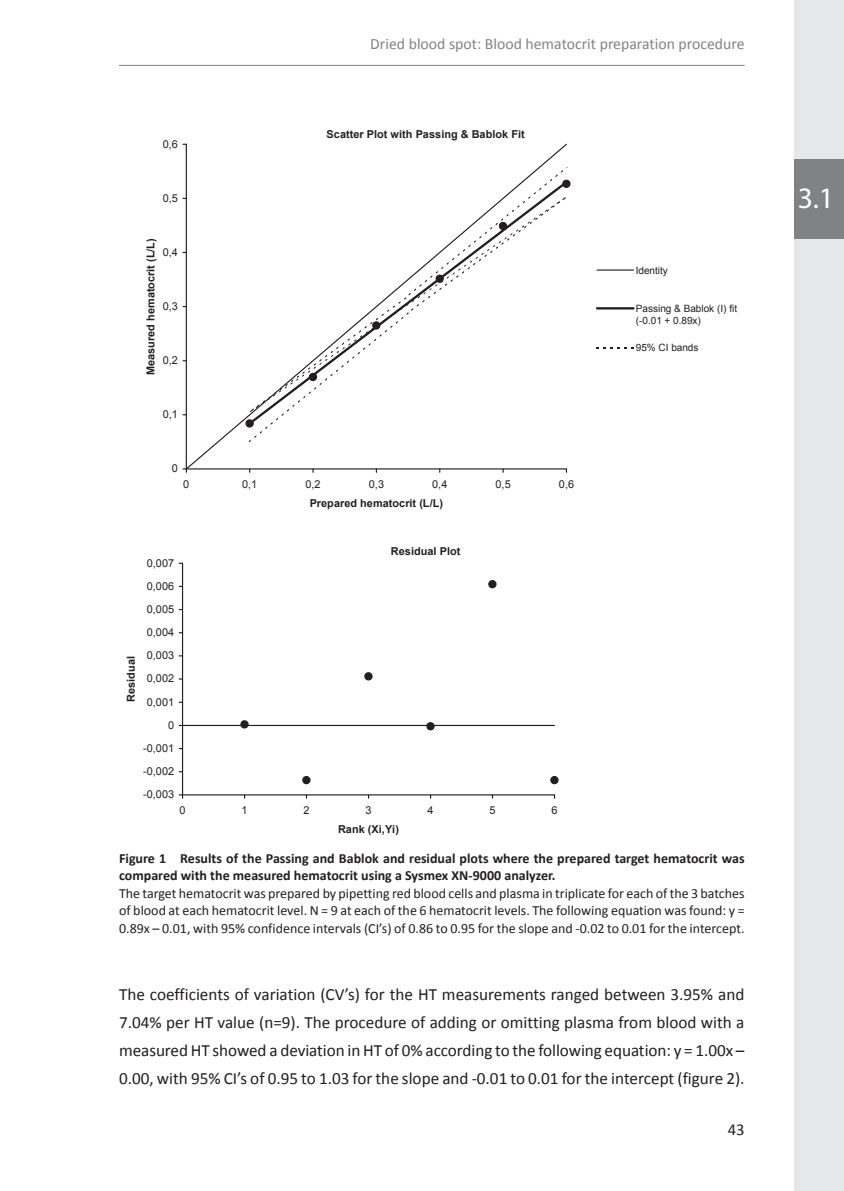
<style>
.page{position:relative;width:844px;height:1191px;background:#fff}
.page>*{position:absolute;margin:0;border:0;box-sizing:border-box;transform-origin:0 0}
.t1{font:29.75px "Myriad Pro";color:#fff}
.t2{font:17.15px/28px "Calibri";color:#231f20;text-align:justify}
.t3{font:16.62px "Calibri";color:#231f20}
.t4{font:15.75px "Calibri";color:#808285}
.t5{font:14px/17.5px "Calibri";color:#231f20;text-align:justify}
.t6{font:700 14px/17.5px "Calibri";color:#231f20}
.t7{font:700 10.85px "Arial";letter-spacing:.005em;color:#231f20}
.t8{font:10.85px "Arial";letter-spacing:.005em;color:#231f20}
.t9{font:9.97px/11.7px "Arial";letter-spacing:-.005em;color:#231f20}
</style>
<div class="page">
<hr style="left:119px;top:65px;width:625px;height:1px;background:#808285">
<div style="left:794px;top:0;width:49px;height:1191px;background:#e6e7e9"></div>
<div style="left:794px;top:159px;width:49px;height:79px;background:#808285"></div>
<svg style="left:185px;top:143px;width:383px;height:327px"></svg>
<svg style="left:249px;top:167px;width:318px;height:275px"></svg>
<div style="left:246px;top:420px;width:7px;height:7px;background:#231f20;border-radius:50%"></div>
<div style="left:245px;top:419px;width:9px;height:8px;border:1px solid #231f20;border-radius:50%"></div>
<div style="left:309px;top:373px;width:7px;height:7px;background:#231f20;border-radius:50%"></div>
<div style="left:309px;top:373px;width:8px;height:8px;border:1px solid #231f20;border-radius:50%"></div>
<div style="left:372px;top:322px;width:8px;height:7px;background:#231f20;border-radius:50%"></div>
<div style="left:372px;top:321px;width:8px;height:8px;border:1px solid #231f20;border-radius:50%"></div>
<div style="left:436px;top:275px;width:7px;height:7px;background:#231f20;border-radius:50%"></div>
<div style="left:435px;top:274px;width:8px;height:9px;border:1px solid #231f20;border-radius:50%"></div>
<div style="left:499px;top:222px;width:7px;height:8px;background:#231f20;border-radius:50%"></div>
<div style="left:499px;top:222px;width:8px;height:8px;border:1px solid #231f20;border-radius:50%"></div>
<div style="left:562px;top:180px;width:8px;height:7px;background:#231f20;border-radius:50%"></div>
<div style="left:562px;top:180px;width:8px;height:8px;border:1px solid #231f20;border-radius:50%"></div>
<hr style="left:597px;top:269px;width:36px;height:2px;background:#231f20">
<hr style="left:597px;top:307px;width:36px;height:2px;background:#231f20">
<svg style="left:596px;top:347px;width:37px;height:1px"></svg>
<hr style="left:182px;top:563px;width:1px;height:232px;background:#231f20">
<hr style="left:182px;top:794px;width:372px;height:1px;background:#231f20">
<hr style="left:182px;top:725px;width:372px;height:1px;background:#231f20">
<div style="left:241px;top:721px;width:7px;height:7px;background:#231f20;border-radius:50%"></div>
<div style="left:240px;top:720px;width:8px;height:8px;border:1px solid #231f20;border-radius:50%"></div>
<div style="left:303px;top:776px;width:7px;height:7px;background:#231f20;border-radius:50%"></div>
<div style="left:302px;top:776px;width:8px;height:8px;border:1px solid #231f20;border-radius:50%"></div>
<div style="left:365px;top:672px;width:7px;height:8px;background:#231f20;border-radius:50%"></div>
<div style="left:364px;top:672px;width:8px;height:8px;border:1px solid #231f20;border-radius:50%"></div>
<div style="left:427px;top:722px;width:7px;height:8px;background:#231f20;border-radius:50%"></div>
<div style="left:426px;top:722px;width:8px;height:8px;border:1px solid #231f20;border-radius:50%"></div>
<div style="left:488px;top:580px;width:8px;height:8px;background:#231f20;border-radius:50%"></div>
<div style="left:488px;top:580px;width:8px;height:8px;border:1px solid #231f20;border-radius:50%"></div>
<div style="left:550px;top:776px;width:8px;height:7px;background:#231f20;border-radius:50%"></div>
<div style="left:550px;top:776px;width:8px;height:8px;border:1px solid #231f20;border-radius:50%"></div>
<p class="t8" style="left:163px;top:137px;width:17px">0,6</p>
<p class="t8" style="left:163px;top:191px;width:17px">0,5</p>
<p class="t7" style="left:143px;top:375px;width:138px;rotate:-90deg">Measured hematocrit (L/L)</p>
<p class="t8" style="left:163px;top:245px;width:17px">0,4</p>
<p class="t8" style="left:163px;top:299px;width:17px">0,3</p>
<p class="t8" style="left:163px;top:353px;width:17px">0,2</p>
<p class="t8" style="left:163px;top:407px;width:17px">0,1</p>
<p class="t8" style="left:172px;top:461px;width:8px">0</p>
<p class="t4" style="left:370px;top:34px;width:376px">Dried blood spot: Blood hematocrit preparation procedure</p>
<p class="t7" style="left:326px;top:127px;width:199px">Scatter Plot with Passing &amp; Bablok Fit</p>
<p class="t9" style="left:635px;top:264px;width:34px">Identity</p>
<p class="t9" style="left:635px;top:303px;width:103px">Passing &amp; Bablok (I) fit (-0.01 + 0.89x)</p>
<p class="t9" style="left:635px;top:342px;width:64px">95% CI bands</p>
<p class="t8" style="left:183px;top:477px;width:8px">0</p>
<p class="t8" style="left:242px;top:477px;width:17px">0,1</p>
<p class="t8" style="left:305px;top:477px;width:17px">0,2</p>
<p class="t8" style="left:369px;top:477px;width:17px">0,3</p>
<p class="t8" style="left:432px;top:477px;width:17px">0,4</p>
<p class="t8" style="left:495px;top:477px;width:17px">0,5</p>
<p class="t8" style="left:558px;top:477px;width:17px">0,6</p>
<p class="t7" style="left:309px;top:496px;width:135px">Prepared hematocrit (L/L)</p>
<p class="t7" style="left:124px;top:702px;width:47px;rotate:-90deg">Residual</p>
<p class="t8" style="left:147px;top:555px;width:29px">0,007</p>
<p class="t8" style="left:147px;top:579px;width:29px">0,006</p>
<p class="t8" style="left:147px;top:602px;width:29px">0,005</p>
<p class="t8" style="left:147px;top:625px;width:29px">0,004</p>
<p class="t8" style="left:147px;top:648px;width:29px">0,003</p>
<p class="t8" style="left:147px;top:671px;width:29px">0,002</p>
<p class="t8" style="left:147px;top:694px;width:29px">0,001</p>
<p class="t8" style="left:168px;top:718px;width:8px">0</p>
<p class="t8" style="left:143px;top:741px;width:33px">-0,001</p>
<p class="t8" style="left:143px;top:764px;width:33px">-0,002</p>
<p class="t8" style="left:143px;top:787px;width:33px">-0,003</p>
<p class="t7" style="left:391px;top:544px;width:71px">Residual Plot</p>
<p class="t8" style="left:179px;top:803px;width:8px">0</p>
<p class="t8" style="left:241px;top:803px;width:8px">1</p>
<p class="t8" style="left:303px;top:803px;width:8px">2</p>
<p class="t8" style="left:365px;top:803px;width:8px">3</p>
<p class="t8" style="left:427px;top:803px;width:8px">4</p>
<p class="t8" style="left:489px;top:803px;width:8px">5</p>
<p class="t8" style="left:551px;top:803px;width:8px">6</p>
<p class="t7" style="left:338px;top:822px;width:62px">Rank (Xi,Yi)</p>
<p class="t6" style="left:119px;top:849px;width:627px">Figure 1 Results of the Passing and Bablok and residual plots where the prepared target hematocrit was compared with the measured hematocrit using a Sysmex XN-9000 analyzer.</p>
<p class="t5" style="left:119px;top:884px;width:627px">The target hematocrit was prepared by pipetting red blood cells and plasma in triplicate for each of the 3 batches of blood at each hematocrit level. N = 9 at each of the 6 hematocrit levels. The following equation was found: y = 0.89x – 0.01, with 95% confidence intervals (CI’s) of 0.86 to 0.95 for the slope and -0.02 to 0.01 for the intercept.</p>
<p class="t2" style="left:119px;top:980px;width:626px">The coefficients of variation (CV’s) for the HT measurements ranged between 3.95% and 7.04% per HT value (n=9). The procedure of adding or omitting plasma from blood with a measured HT showed a deviation in HT of 0% according to the following equation: y = 1.00x – 0.00, with 95% CI’s of 0.95 to 1.03 for the slope and -0.01 to 0.01 for the intercept (figure 2).</p>
<p class="t3" style="left:727px;top:1119px;width:18px">43</p>
<h1 class="t1" style="left:797px;top:180px;width:38px">3.1</h1>
</div>
